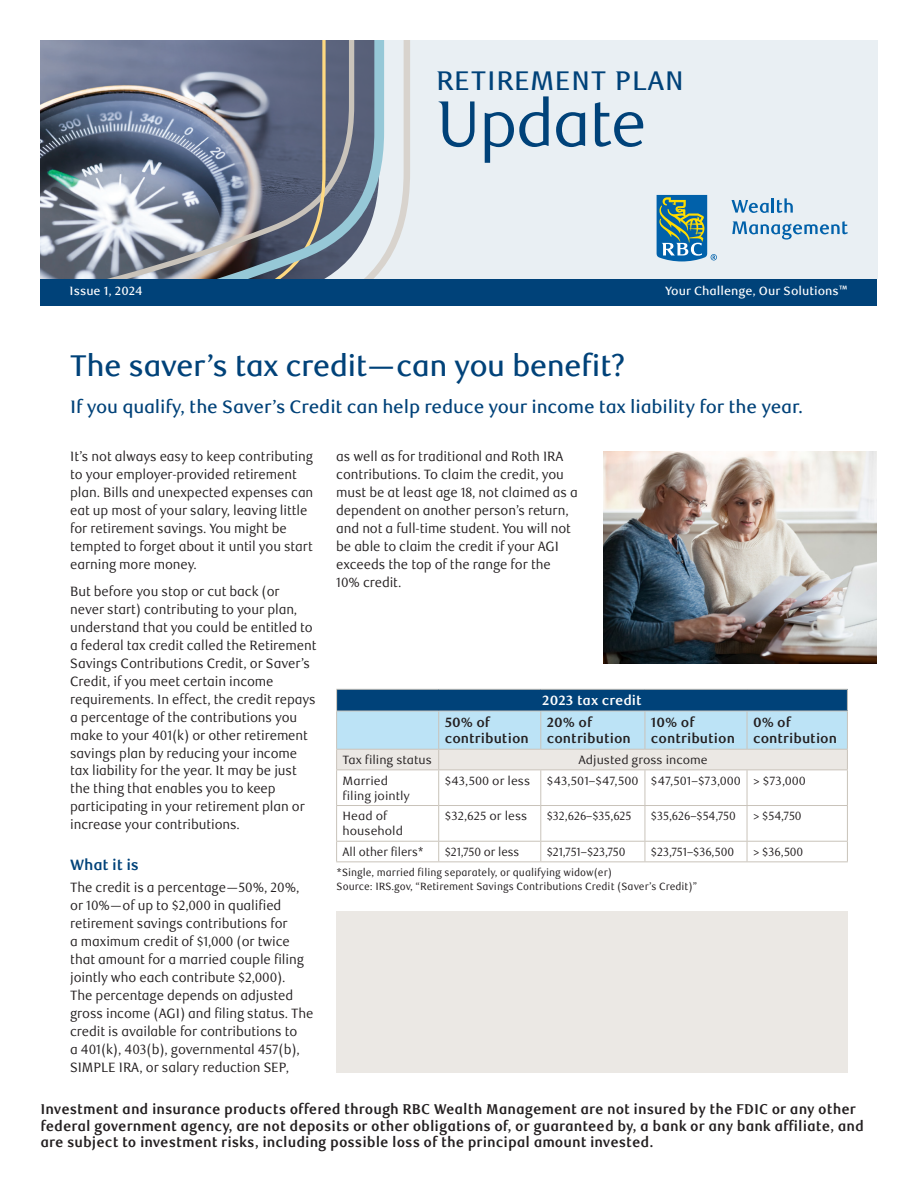
<style>
.page{position:relative;width:918px;height:1188px;background:#fff}
.page>*{position:absolute;margin:0;border:0;box-sizing:border-box;transform-origin:0 0}
.t1{font:64.5px "RBC Display";letter-spacing:-.01em;color:#004279}
.Newsletter_Article_Headline{font:500 30px "RBC Display";color:#004279}
.t2{font:500 27px "RBC Display";letter-spacing:.05em;color:#004279}
.Newsletter_Intro_Text{font:500 18px "RBC Text";letter-spacing:-.01em;color:#004279}
.Factsheet_Subtitle_1_-_blue{font:700 15px "RBC Text";letter-spacing:-.01em;color:#004279}
.t3{font:700 14.25px/16.5px "RBC Text Cond";color:#231f20}
.Factsheet_Body_Copy{font:13.5px/18px "RBC Text";letter-spacing:-.005em;color:#231f20;scale:.95 1}
.Table_Title{font:700 13.5px/16.5px "RBC Text";color:#231f20}
.Table_Title-2{font:700 13.5px "RBC Text";color:#fff}
.Table_Cell_Text{font:12px/15px "RBC Text";color:#231f20}
.Table_Cell_Text-2{font:12px "RBC Text";color:#231f20;scale:.95 1}
.Edition_Info__Newsletter{font:500 12px "RBC Text";color:#fff}
.Factsheet_Legal_Text{font:10.5px "RBC Text Cond";color:#231f20}
</style>
<div class="page">
<div style="left:337px;top:911px;width:511px;height:162px;background:#ebe8e4"></div>
<hr style="left:336px;top:689px;width:103px;height:1px;background:#c9c3ba">
<hr style="left:439px;top:689px;width:102px;height:1px;background:#c9c3ba">
<hr style="left:541px;top:689px;width:104px;height:1px;background:#c9c3ba">
<hr style="left:645px;top:689px;width:102px;height:1px;background:#c9c3ba">
<hr style="left:747px;top:689px;width:101px;height:1px;background:#c9c3ba">
<svg style="left:336px;top:690px;width:512px;height:79px;background:#97b9cf"></svg>
<hr style="left:336px;top:769px;width:103px;height:1px;background:#c9c3ba">
<hr style="left:336px;top:770px;width:1px;height:35px;background:#c9c3ba">
<hr style="left:439px;top:769px;width:102px;height:1px;background:#c9c3ba">
<hr style="left:438px;top:770px;width:1px;height:35px;background:#c9c3ba">
<hr style="left:541px;top:769px;width:104px;height:1px;background:#c9c3ba">
<hr style="left:540px;top:770px;width:1px;height:35px;background:#c9c3ba">
<hr style="left:645px;top:769px;width:102px;height:1px;background:#c9c3ba">
<hr style="left:645px;top:770px;width:1px;height:35px;background:#c9c3ba">
<hr style="left:747px;top:769px;width:101px;height:1px;background:#c9c3ba">
<hr style="left:747px;top:770px;width:1px;height:35px;background:#c9c3ba">
<hr style="left:847px;top:770px;width:1px;height:35px;background:#c9c3ba">
<hr style="left:336px;top:805px;width:103px;height:1px;background:#c9c3ba">
<hr style="left:336px;top:806px;width:1px;height:35px;background:#c9c3ba">
<hr style="left:439px;top:805px;width:102px;height:1px;background:#c9c3ba">
<hr style="left:438px;top:806px;width:1px;height:35px;background:#c9c3ba">
<hr style="left:541px;top:805px;width:104px;height:1px;background:#c9c3ba">
<hr style="left:540px;top:806px;width:1px;height:35px;background:#c9c3ba">
<hr style="left:645px;top:805px;width:102px;height:1px;background:#c9c3ba">
<hr style="left:645px;top:806px;width:1px;height:35px;background:#c9c3ba">
<hr style="left:747px;top:805px;width:101px;height:1px;background:#c9c3ba">
<hr style="left:747px;top:806px;width:1px;height:35px;background:#c9c3ba">
<hr style="left:847px;top:806px;width:1px;height:35px;background:#c9c3ba">
<hr style="left:336px;top:841px;width:103px;height:1px;background:#c9c3ba">
<svg style="left:336px;top:842px;width:1px;height:19px"></svg>
<hr style="left:439px;top:841px;width:102px;height:1px;background:#c9c3ba">
<svg style="left:438px;top:842px;width:1px;height:19px"></svg>
<hr style="left:541px;top:841px;width:104px;height:1px;background:#c9c3ba">
<svg style="left:540px;top:842px;width:1px;height:19px"></svg>
<hr style="left:645px;top:841px;width:102px;height:1px;background:#c9c3ba">
<svg style="left:645px;top:842px;width:1px;height:19px"></svg>
<hr style="left:747px;top:841px;width:101px;height:1px;background:#c9c3ba">
<svg style="left:747px;top:842px;width:1px;height:19px"></svg>
<svg style="left:847px;top:842px;width:1px;height:19px"></svg>
<hr style="left:336px;top:861px;width:103px;height:1px;background:#c9c3ba">
<hr style="left:439px;top:861px;width:102px;height:1px;background:#c9c3ba">
<hr style="left:541px;top:861px;width:104px;height:1px;background:#c9c3ba">
<hr style="left:645px;top:861px;width:102px;height:1px;background:#c9c3ba">
<hr style="left:747px;top:861px;width:101px;height:1px;background:#c9c3ba">
<img style="left:604px;top:451px;width:273px;height:213px">
<img style="left:40px;top:40px;width:14px;height:239px">
<div style="left:54px;top:40px;width:824px;height:239px;background:#e9eff3"></div>
<svg style="left:384px;top:40px;width:26px;height:226px"></svg>
<svg style="left:54px;top:40px;width:330px;height:239px;background:#7a8496"></svg>
<div style="left:40px;top:279px;width:838px;height:27px;background:#004279"></div>
<svg style="left:657px;top:195px;width:60px;height:66px"></svg>
<svg style="left:732px;top:198px;width:61px;height:15px"></svg>
<svg style="left:732px;top:221px;width:116px;height:19px"></svg>
<h3 class="t2" style="left:437px;top:65px;width:248px">RETIREMENT PLAN</h3>
<h1 class="t1" style="left:437px;top:87px;width:211px">Update</h1>
<p class="Edition_Info__Newsletter" style="left:665px;top:284px;width:184px">Your Challenge, Our Solutions™</p>
<p class="Newsletter_Article_Headline" style="left:70px;top:348px;width:557px">The saver’s tax credit—can you benefit?</p>
<p class="Newsletter_Intro_Text" style="left:70px;top:397px;width:734px">If you qualify, the Saver’s Credit can help reduce your income tax liability for the year.</p>
<p class="Factsheet_Body_Copy" style="left:336px;top:448px;width:256px">as well as for traditional and Roth IRA contributions. To claim the credit, you must be at least age 18, not claimed as a dependent on another person’s return, and not a full-time student. You will not be able to claim the credit if your AGI exceeds the top of the range for the 10% credit.</p>
<p class="Factsheet_Body_Copy" style="left:70px;top:448px;width:257px">It’s not always easy to keep contributing to your employer-provided retirement plan. Bills and unexpected expenses can eat up most of your salary, leaving little for retirement savings. You might be tempted to forget about it until you start earning more money.</p>
<p class="Factsheet_Body_Copy" style="left:70px;top:582px;width:261px">But before you stop or cut back (or never start) contributing to your plan, understand that you could be entitled to a federal tax credit called the Retirement Savings Contributions Credit, or Saver’s Credit, if you meet certain income requirements. In effect, the credit repays a percentage of the contributions you make to your 401(k) or other retirement savings plan by reducing your income tax liability for the year. It may be just the thing that enables you to keep participating in your retirement plan or increase your contributions.</p>
<p class="Factsheet_Subtitle_1_-_blue" style="left:70px;top:855px;width:70px">What it is</p>
<p class="Factsheet_Body_Copy" style="left:70px;top:878px;width:258px">The credit is a percentage—50%, 20%, or 10%—of up to $2,000 in qualified retirement savings contributions for<br>a maximum credit of $1,000 (or twice that amount for a married couple filing jointly who each contribute $2,000).<br>The percentage depends on adjusted gross income (AGI) and filing status. The credit is available for contributions to<br>a 401(k), 403(b), governmental 457(b), SIMPLE IRA, or salary reduction SEP,</p>
<p class="Table_Title-2" style="left:542px;top:692px;width:101px">2023 tax credit</p>
<p class="Table_Title" style="left:445px;top:714px;width:86px">50% of contribution</p>
<p class="Table_Title" style="left:547px;top:714px;width:86px">20% of contribution</p>
<p class="Table_Title" style="left:651px;top:714px;width:86px">10% of contribution</p>
<p class="Table_Title" style="left:753px;top:714px;width:86px">0% of contribution</p>
<p class="Table_Cell_Text" style="left:343px;top:753px;width:91px">Tax filing status</p>
<p class="Table_Cell_Text" style="left:578px;top:753px;width:131px">Adjusted gross income</p>
<p class="Table_Cell_Text" style="left:343px;top:773px;width:69px">Married filing jointly</p>
<p class="Table_Cell_Text" style="left:445px;top:773px;width:87px">$43,500 or less</p>
<p class="Table_Cell_Text" style="left:547px;top:773px;width:93px">$43,501–$47,500</p>
<p class="Table_Cell_Text" style="left:651px;top:773px;width:92px">$47,501–$73,000</p>
<p class="Table_Cell_Text" style="left:753px;top:773px;width:55px">&gt; $73,000</p>
<p class="Table_Cell_Text" style="left:343px;top:809px;width:62px">Head of household</p>
<p class="Table_Cell_Text" style="left:445px;top:809px;width:84px">$32,625 or less</p>
<p class="Table_Cell_Text-2" style="left:547px;top:809px;width:91px">$32,626–$35,625</p>
<p class="Table_Cell_Text-2" style="left:651px;top:809px;width:91px">$35,626–$54,750</p>
<p class="Table_Cell_Text-2" style="left:753px;top:809px;width:53px">&gt; $54,750</p>
<p class="Table_Cell_Text-2" style="left:343px;top:845px;width:87px">All other filers*</p>
<p class="Table_Cell_Text-2" style="left:445px;top:845px;width:80px">$21,750 or less</p>
<p class="Table_Cell_Text-2" style="left:547px;top:845px;width:84px">$21,751–$23,750</p>
<p class="Table_Cell_Text-2" style="left:651px;top:845px;width:89px">$23,751–$36,500</p>
<p class="Table_Cell_Text-2" style="left:753px;top:845px;width:54px">&gt; $36,500</p>
<p class="Factsheet_Legal_Text" style="left:337px;top:866px;width:277px">*Single, married filing separately, or qualifying widow(er)</p>
<p class="Factsheet_Legal_Text" style="left:337px;top:880px;width:362px">Source: IRS.gov, “Retirement Savings Contributions Credit (Saver’s Credit)”</p>
<p class="t3" style="left:40px;top:1102px;width:825px">Investment and insurance products offered through RBC Wealth Management are not insured by the FDIC or any other federal government agency, are not deposits or other obligations of, or guaranteed by, a bank or any bank affiliate, and are subject to investment risks, including possible loss of the principal amount invested.</p>
</div>
